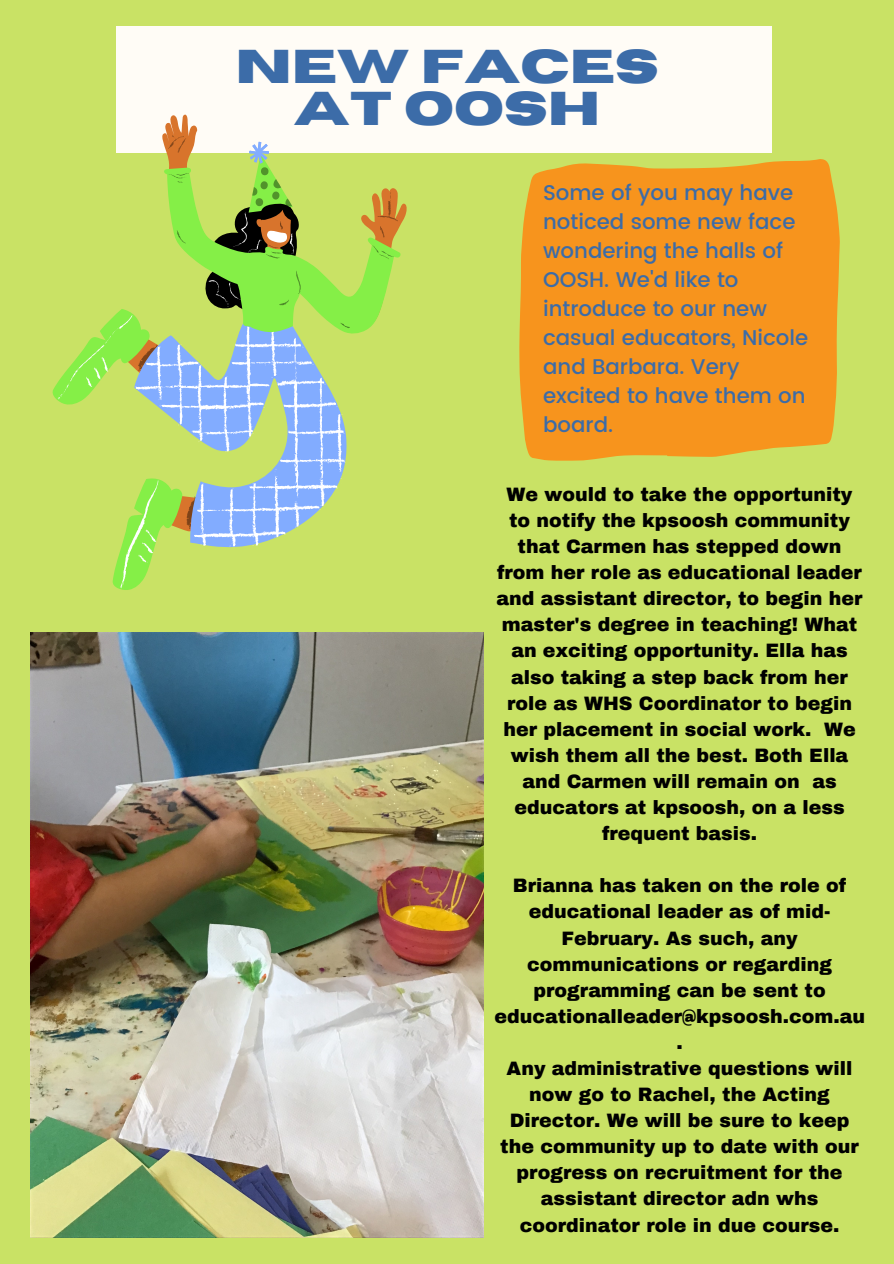
<style>
.page{position:relative;width:894px;height:1264px;background:#fff}
.page>*{position:absolute;margin:0;border:0;box-sizing:border-box;transform-origin:0 0}
.t1{font:700 47.25px/42px "Horizon";color:#3c6ca8;text-align:center}
.t2{font:500 21.3px/29.1px "Poppins";color:#3c6ca8}
.t3{font:900 18.9px/26.1px "Archivo";color:#000;text-align:center}
</style>
<div class="page">
<div style="left:0;top:0;width:893px;height:1263px;background:#c9e265"></div>
<div style="left:116px;top:26px;width:656px;height:126px;background:#fffcf6"></div>
<img style="left:30px;top:632px;width:453px;height:605px">
<svg style="left:52px;top:114px;width:355px;height:286px"></svg>
<svg style="left:57px;top:213px;width:290px;height:375px"></svg>
<svg style="left:519px;top:159px;width:320px;height:302px;background:#f39922"></svg>
<p class="t1" style="left:235px;top:47px;width:425px">NEW FACES<br>AT OOSH</p>
<p class="t2" style="left:543px;top:178px;width:266px">Some of you may have noticed some new face wondering the halls of<br>OOSH. We'd like to introduce to our new casual educators, Nicole and Barbara. Very excited to have them on board.</p>
<p class="t3" style="left:496px;top:481px;width:367px">We would to take the opportunity to notify the kpsoosh community that Carmen has stepped down from her role as educational leader and assistant director, to begin her master's degree in teaching! What an exciting opportunity. Ella has also taking a step back from her role as WHS Coordinator to begin her placement in social work. We wish them all the best. Both Ella and Carmen will remain on as educators at kpsoosh, on a less frequent basis.</p>
<p class="t3" style="left:494px;top:873px;width:372px">Brianna has taken on the role of educational leader as of mid-<br>February. As such, any communications or regarding programming can be sent to educationalleader@kpsoosh.com.au .</p>
<p class="t3" style="left:500px;top:1055px;width:360px">Any administrative questions will now go to Rachel, the Acting<br>Director. We will be sure to keep the community up to date with our progress on recruitment for the assistant director adn whs coordinator role in due course.</p>
</div>
